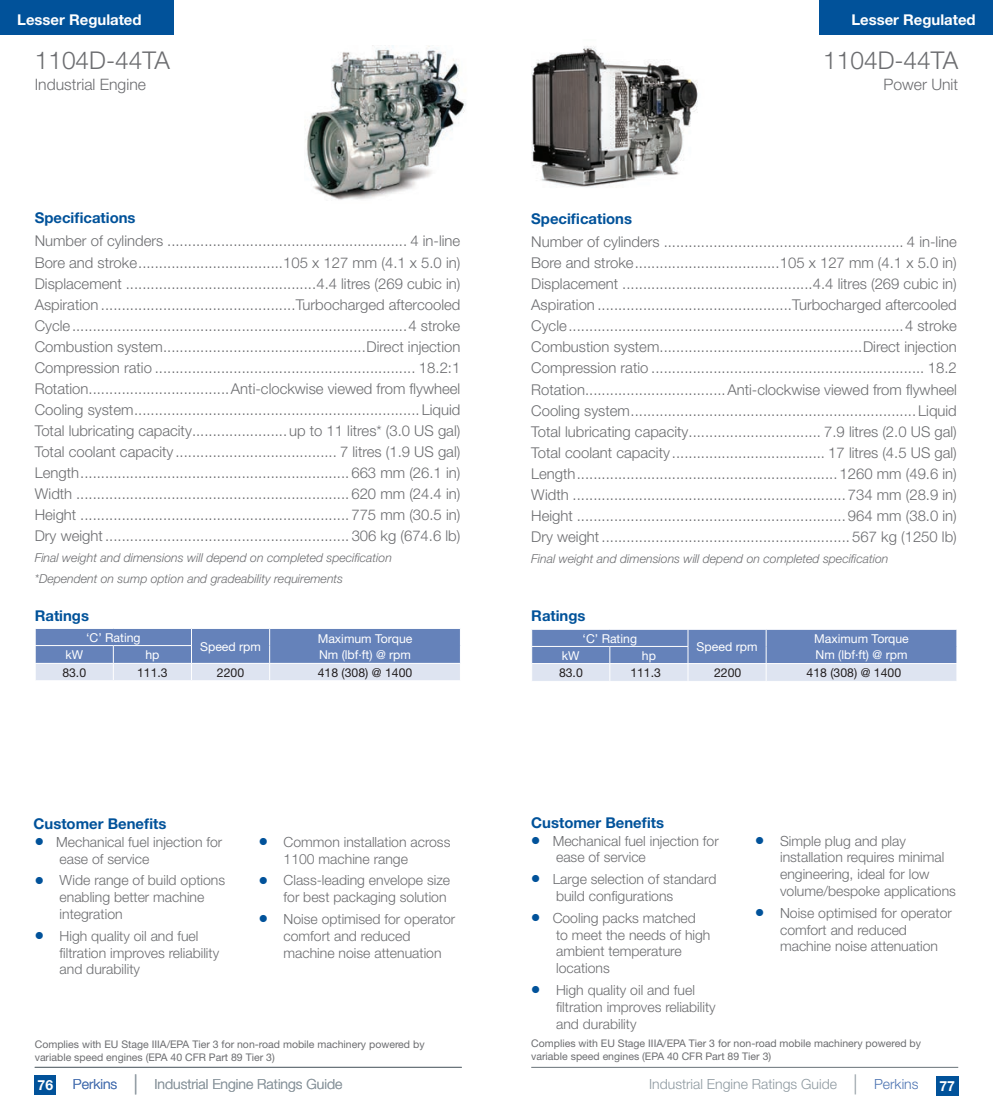
<style>
.page{position:relative;width:993px;height:1117px;background:#fff}
.page>*{position:absolute;margin:0;border:0;box-sizing:border-box;transform-origin:0 0}
.t1{font:300 24.5px "Helvetica Neue";color:#6c6d70}
.t2{font:300 15.75px "Helvetica Neue";color:#6c6d70}
.t3{font:300 14.88px/21px "Helvetica Neue";color:#6c6d70;text-align:justify}
.t4{font:700 14.88px "Helvetica Neue";color:#01529a}
.t5{font:700 14.88px "Helvetica Neue";color:#fff}
.t6{font:300 14px/16.8px "Helvetica Neue";color:#6c6d70}
.t7{font:300 14px "Helvetica Neue";color:#8e99a0}
.t8{font:300 14px "Helvetica Neue";color:#4d74b2}
.t9{font:700 14px "Helvetica Neue";color:#fff}
.t10{font:italic 300 12.25px/21px "Helvetica Neue";color:#6c6d70}
.t11{font:12.25px/15.8px "Helvetica Neue";color:#fff}
.t12{font:12.25px "Helvetica Neue";color:#231f20}
.t13{font:10.5px/12.6px "Helvetica Neue";color:#6c6d70}
.s1{color:#01529a}
.s2{font-weight:100;font-size:26.95px;color:#8e99a0}
.s3{font-weight:100;font-size:26.95px}
.s4{color:#4d74b2}
</style>
<div class="page">
<hr style="left:531px;top:1066px;width:426px;height:1px;background:#687379">
<div style="left:935px;top:1075px;width:22px;height:20px;background:#01529a"></div>
<hr style="left:35px;top:1066px;width:426px;height:1px;background:#687379">
<div style="left:35px;top:1074px;width:21px;height:20px;background:#01529a"></div>
<img style="left:305px;top:46px;width:161px;height:154px">
<img style="left:531px;top:46px;width:167px;height:142px">
<div style="left:819px;top:0;width:173px;height:35px;background:#01529a"></div>
<div style="left:0;top:0;width:174px;height:35px;background:#01529a"></div>
<svg style="left:35px;top:628px;width:426px;height:52px;background:#92a6ce"></svg>
<svg style="left:531px;top:629px;width:426px;height:51px;background:#92a7ce"></svg>
<p class="t5" style="left:17px;top:10px;width:49px">Lesser</p>
<p class="t5" style="left:19px;top:10px;width:122px">Highly Regulated</p>
<p class="t5" style="left:851px;top:10px;width:126px">Lesser Regulated</p>
<h1 class="t1" style="left:35px;top:45px;width:136px">1104D-44TA</h1>
<p class="t2" style="left:35px;top:75px;width:113px">Industrial Engine</p>
<h1 class="t1" style="left:822px;top:45px;width:136px">1104D-44TA</h1>
<p class="t2" style="left:883px;top:75px;width:76px">Power Unit</p>
<p class="t4" style="left:35px;top:208px;width:102px">Specifications</p>
<p class="t3" style="left:35px;top:230px;width:427px">Number of cylinders .......................................................... 4 in-line Bore and stroke...................................105 x 127 mm (4.1 x 5.0 in)<br>Displacement ..............................................4.4 litres (269 cubic in)<br>Aspiration ...............................................Turbocharged aftercooled Cycle.................................................................................4 stroke Combustion system.................................................Direct injection Compression ratio ............................................................... 18.2:1<br>Rotation..................................Anti-clockwise viewed from flywheel Cooling system..................................................................... Liquid Total lubricating capacity.......................up to 11 litres* (3.0 US gal)<br>Total coolant capacity ....................................... 7 litres (1.9 US gal)<br>Length................................................................. 663 mm (26.1 in)<br>Width .................................................................. 620 mm (24.4 in)<br>Height ................................................................. 775 mm (30.5 in)<br>Dry weight ........................................................... 306 kg (674.6 lb)</p>
<p class="t10" style="left:35px;top:546px;width:358px">Final weight and dimensions will depend on completed specification *Dependent on sump option and gradeability requirements</p>
<p class="t4" style="left:35px;top:606px;width:56px">Ratings</p>
<p class="t4" style="left:531px;top:209px;width:102px">Specifications</p>
<p class="t3" style="left:531px;top:231px;width:427px">Number of cylinders .......................................................... 4 in-line Bore and stroke...................................105 x 127 mm (4.1 x 5.0 in)<br>Displacement ..............................................4.4 litres (269 cubic in)<br>Aspiration ...............................................Turbocharged aftercooled Cycle.................................................................................4 stroke Combustion system.................................................Direct injection Compression ratio .................................................................. 18.2<br>Rotation..................................Anti-clockwise viewed from flywheel Cooling system..................................................................... Liquid Total lubricating capacity................................ 7.9 litres (2.0 US gal)<br>Total coolant capacity ..................................... 17 litres (4.5 US gal)<br>Length............................................................... 1260 mm (49.6 in)<br>Width .................................................................. 734 mm (28.9 in)<br>Height ................................................................. 964 mm (38.0 in)<br>Dry weight ............................................................ 567 kg (1250 lb)</p>
<p class="t10" style="left:531px;top:547px;width:358px">Final weight and dimensions will depend on completed specification</p>
<p class="t4" style="left:531px;top:606px;width:56px">Ratings</p>
<p class="t11" style="left:86px;top:629px;width:56px">‘C’ Rating</p>
<p class="t11" style="left:200px;top:638px;width:62px">Speed rpm</p>
<p class="t11" style="left:317px;top:630px;width:96px">Maximum Torque<br>Nm (lbf.ft) @ rpm</p>
<p class="t11" style="left:65px;top:646px;width:19px">kW</p>
<p class="t11" style="left:145px;top:646px;width:16px">hp</p>
<p class="t12" style="left:62px;top:665px;width:25px">83.0</p>
<p class="t12" style="left:137px;top:665px;width:32px">111.3</p>
<p class="t12" style="left:217px;top:665px;width:29px">2200</p>
<p class="t12" style="left:317px;top:665px;width:96px">418 (308) @ 1400</p>
<p class="t11" style="left:582px;top:630px;width:56px">‘C’ Rating</p>
<p class="t11" style="left:696px;top:638px;width:62px">Speed rpm</p>
<p class="t11" style="left:813px;top:630px;width:96px">Maximum Torque<br>Nm (lbf.ft) @ rpm</p>
<p class="t11" style="left:561px;top:647px;width:19px">kW</p>
<p class="t11" style="left:641px;top:647px;width:16px">hp</p>
<p class="t12" style="left:559px;top:665px;width:25px">83.0</p>
<p class="t12" style="left:630px;top:665px;width:32px">111.3</p>
<p class="t12" style="left:713px;top:665px;width:29px">2200</p>
<p class="t12" style="left:806px;top:665px;width:96px">418 (308) @ 1400</p>
<p class="t4" style="left:33px;top:814px;width:134px">Customer Benefits</p>
<p class="t4" style="left:531px;top:813px;width:134px">Customer Benefits</p>
<p class="t6" style="left:60px;top:832px;width:164px;text-indent:-25px"><span class="s1">●</span> Mechanical fuel injection for ease of service</p>
<p class="t6" style="left:60px;top:871px;width:167px;text-indent:-25px"><span class="s1">●</span> Wide range of build options enabling better machine integration</p>
<p class="t6" style="left:60px;top:926px;width:161px;text-indent:-25px"><span class="s1">●</span> High quality oil and fuel filtration improves reliability and durability</p>
<p class="t6" style="left:283px;top:832px;width:168px;text-indent:-25px"><span class="s1">●</span> Common installation across<br>1100 machine range</p>
<p class="t6" style="left:259px;top:871px;width:193px;text-align:right"><span class="s1">●</span> Class-leading envelope size for best packaging solution</p>
<p class="t6" style="left:283px;top:910px;width:173px;text-indent:-25px"><span class="s1">●</span> Noise optimised for operator comfort and reduced machine noise attenuation</p>
<p class="t6" style="left:556px;top:831px;width:164px;text-indent:-25px"><span class="s1">●</span> Mechanical fuel injection for ease of service</p>
<p class="t6" style="left:556px;top:870px;width:162px;text-indent:-25px"><span class="s1">●</span> Large selection of standard build configurations</p>
<p class="t6" style="left:556px;top:908px;width:156px;text-indent:-25px"><span class="s1">●</span> Cooling packs matched to meet the needs of high ambient temperature locations</p>
<p class="t6" style="left:556px;top:981px;width:161px;text-indent:-25px"><span class="s1">●</span> High quality oil and fuel filtration improves reliability and durability</p>
<p class="t6" style="left:779px;top:831px;width:177px;text-indent:-25px"><span class="s1">●</span> Simple plug and play installation requires minimal engineering, ideal for low volume/bespoke applications</p>
<p class="t6" style="left:779px;top:903px;width:173px;text-indent:-25px"><span class="s1">●</span> Noise optimised for operator comfort and reduced machine noise attenuation</p>
<p class="t13" style="left:35px;top:1037px;width:391px">Complies with EU Stage IIIA/EPA Tier 3 for non-road mobile machinery powered by variable speed engines (EPA 40 CFR Part 89 Tier 3)</p>
<p class="t13" style="left:531px;top:1036px;width:391px">Complies with EU Stage IIIA/EPA Tier 3 for non-road mobile machinery powered by variable speed engines (EPA 40 CFR Part 89 Tier 3)</p>
<p class="t9" style="left:38px;top:1076px;width:17px">76</p>
<p class="t8" style="left:73px;top:1075px;width:67px">Perkins <span class="s2">|</span></p>
<p class="t7" style="left:154px;top:1075px;width:189px">Industrial Engine Ratings Guide</p>
<p class="t7" style="left:649px;top:1075px;width:271px">Industrial Engine Ratings Guide <span class="s3">|</span> <span class="s4">Perkins</span></p>
<p class="t9" style="left:939px;top:1076px;width:17px">77</p>
</div>
